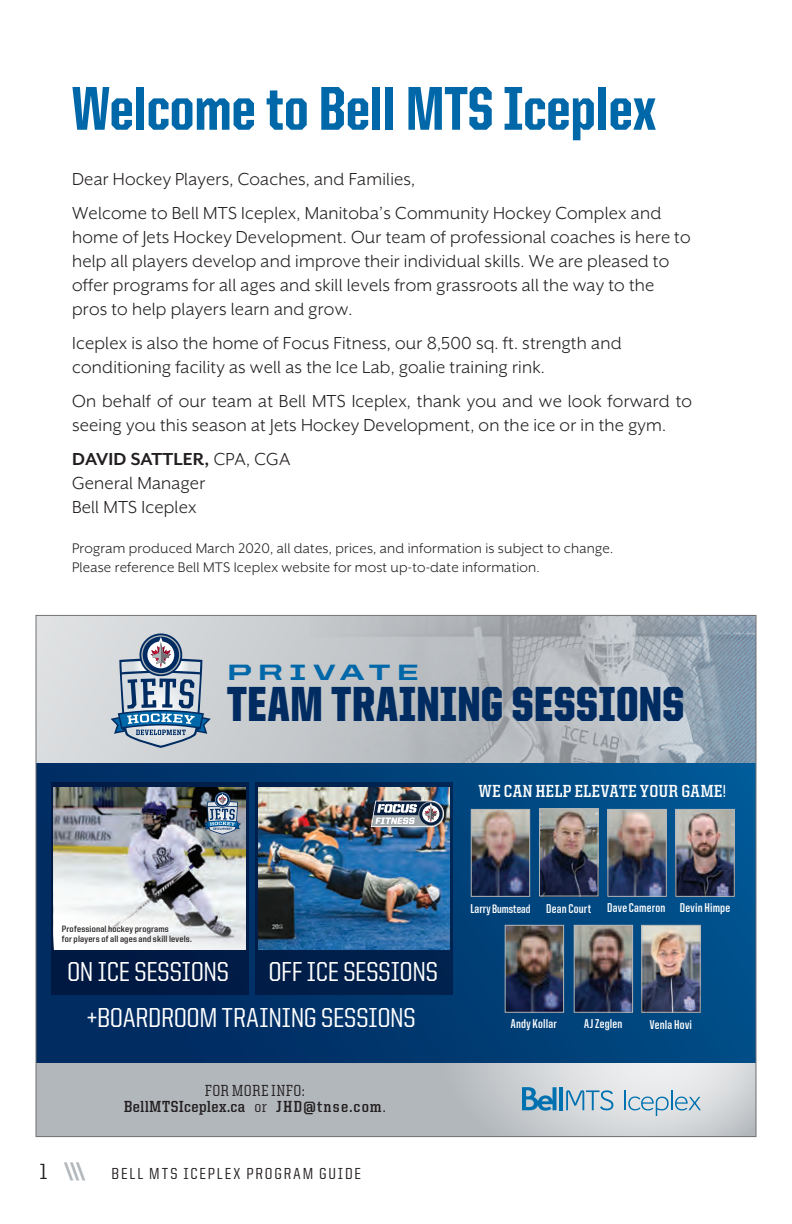
<style>
.page{position:relative;width:792px;height:1224px;background:#fff}
.page>*{position:absolute;margin:0;border:0;box-sizing:border-box;transform-origin:0 0}
.t1{font:800 62px "United Sans Cond";color:#0068a9}
.t2{font:900 49.4px "United Sans Cond";letter-spacing:.01em;color:#002c62}
.t3{font:500 27.6px "United Sans Semi Cond";letter-spacing:-.01em;color:#fff}
.t4{font:800 22.2px "United Sans Ext";letter-spacing:.265em;color:#0068a9}
.t5{font:20px/24px "Mr Eaves XL San OT";letter-spacing:.01em;color:#231f20}
.t6{font:700 17.6px "United Serif Semi Cond";letter-spacing:.035em;color:#fff}
.t7{font:16px/19.2px "Mr Eaves XL San OT";letter-spacing:.015em;color:#231f20}
.t8{font:700 16px/16px "United Serif Semi Cond";letter-spacing:.04em;color:#231f20;text-align:center}
.t9{font:500 16px "United Sans Semi Cond";letter-spacing:.12em;color:#231f20}
.t10{font:700 12.8px "United Sans Cond";letter-spacing:.015em;color:#fff}
.t11{font:700 9.2px/9.6px "United Sans Semi Cond";letter-spacing:.015em;color:#231f20}
.s1{font-weight:700}
.s2{font-weight:500}
.s3{font-size:12.2px}
.s4{font-size:22px}
.s5{font-weight:800;font-style:italic;font-size:22px;color:#b2b7bb}
</style>
<div class="page">
<img style="left:476px;top:617px;width:99px;height:146px">
<img style="left:575px;top:617px;width:179px;height:146px">
<div style="left:36px;top:1064px;width:720px;height:73px;background:#b2b7bb"></div>
<svg style="left:439px;top:1063px;width:315px;height:72px"></svg>
<div style="left:36px;top:615px;width:440px;height:172px;background:linear-gradient(to right,#dfe2e3,#b3b7bb)"></div>
<div style="left:140px;top:633px;width:42px;height:43px;border:4px solid #002c62;border-radius:50%"></div>
<svg style="left:141px;top:635px;width:39px;height:39px"></svg>
<svg style="left:111px;top:637px;width:100px;height:111px;background:#95a8bc"></svg>
<div style="left:36px;top:763px;width:720px;height:300px;background:linear-gradient(to right,#00265b,#02528c)"></div>
<div style="left:255px;top:782px;width:198px;height:212px;background:#00204c"></div>
<img style="left:258px;top:787px;width:191px;height:162px">
<svg style="left:371px;top:801px;width:73px;height:26px"></svg>
<div style="left:51px;top:782px;width:197px;height:212px;background:#001a45"></div>
<img style="left:54px;top:787px;width:191px;height:45px">
<svg style="left:54px;top:832px;width:191px;height:117px;background:#c9cacb"></svg>
<div style="left:214px;top:792px;width:16px;height:16px;border:1px solid #002c62;border-radius:50%"></div>
<svg style="left:216px;top:793px;width:13px;height:14px"></svg>
<svg style="left:204px;top:795px;width:37px;height:40px"></svg>
<img style="left:507px;top:927px;width:55px;height:83px">
<div style="left:505px;top:925px;width:59px;height:87px;border:1px solid #b2b7bb"></div>
<img style="left:576px;top:927px;width:55px;height:83px">
<div style="left:574px;top:925px;width:59px;height:87px;border:1px solid #b2b7bb"></div>
<img style="left:644px;top:927px;width:54px;height:83px">
<div style="left:642px;top:925px;width:58px;height:87px;border:1px solid #b2b7bb"></div>
<img style="left:473px;top:811px;width:55px;height:84px">
<div style="left:471px;top:809px;width:59px;height:88px;border:1px solid #b2b7bb"></div>
<img style="left:610px;top:811px;width:55px;height:84px">
<div style="left:608px;top:809px;width:59px;height:88px;border:1px solid #b2b7bb"></div>
<img style="left:678px;top:811px;width:54px;height:84px">
<div style="left:676px;top:809px;width:58px;height:88px;border:1px solid #b2b7bb"></div>
<img style="left:541px;top:811px;width:55px;height:83px">
<div style="left:539px;top:809px;width:59px;height:87px;border:1px solid #b2b7bb"></div>
<svg style="left:522px;top:1087px;width:35px;height:24px"></svg>
<hr style="left:559px;top:1087px;width:4px;height:23px;background:#0071b0">
<svg style="left:566px;top:1090px;width:47px;height:20px"></svg>
<svg style="left:624px;top:1090px;width:45px;height:26px"></svg>
<hr style="left:671px;top:1090px;width:2px;height:20px;background:#0071b0">
<svg style="left:675px;top:1097px;width:26px;height:13px"></svg>
<h1 class="t1" style="left:72px;top:76px;width:586px">Welcome to Bell MTS Iceplex</h1>
<p class="t5" style="left:72px;top:162px;width:591px;line-height:34px">Dear Hockey Players, Coaches, and Families,<br>Welcome to Bell MTS Iceplex, Manitoba’s Community Hockey Complex and</p>
<p class="t5" style="left:72px;top:225px;width:620px">home of Jets Hockey Development. Our team of professional coaches is here to help all players develop and improve their individual skills. We are pleased to offer programs for all ages and skill levels from grassroots all the way to the pros to help players learn and grow.</p>
<p class="t5" style="left:72px;top:331px;width:551px">Iceplex is also the home of Focus Fitness, our 8,500 sq. ft. strength and conditioning facility as well as the Ice Lab, goalie training rink.</p>
<p class="t5" style="left:72px;top:389px;width:622px">On behalf of our team at Bell MTS Iceplex, thank you and we look forward to seeing you this season at Jets Hockey Development, on the ice or in the gym.</p>
<p class="t5" style="left:72px;top:447px;width:220px"><span class="s1">DAVID SATTLER,</span> CPA, CGA<br>General Manager<br>Bell MTS Iceplex</p>
<p class="t7" style="left:72px;top:538px;width:543px">Program produced March 2020, all dates, prices, and information is subject to change.<br>Please reference Bell MTS Iceplex website for most up-to-date information.</p>
<p class="t4" style="left:227px;top:660px;width:193px">PRIVATE</p>
<h2 class="t2" style="left:227px;top:678px;width:459px">TEAM TRAINING SESSIONS</h2>
<p class="t6" style="left:478px;top:782px;width:249px">WE CAN HELP ELEVATE YOUR GAME<span class="s2">!</span></p>
<p class="t11" style="left:62px;top:924px;width:131px">Professional hockey programs<br>for players of all ages and skill levels.</p>
<h3 class="t3" style="left:67px;top:958px;width:163px">ON ICE SESSIONS</h3>
<h3 class="t3" style="left:269px;top:958px;width:171px">OFF ICE SESSIONS</h3>
<p class="t10" style="left:470px;top:901px;width:261px">Larry <span class="s3">Bumstead</span> Dean Court Dave Cameron Devin Himpe</p>
<h3 class="t3" style="left:88px;top:1003px;width:330px">+BOARDROOM TRAINING SESSIONS</h3>
<p class="t10" style="left:511px;top:1017px;width:48px">Andy Kollar</p>
<p class="t10" style="left:584px;top:1017px;width:40px">AJ Zeglen</p>
<p class="t10" style="left:650px;top:1018px;width:44px">Venla Hovi</p>
<p class="t8" style="left:124px;top:1082px;width:263px"><span class="s2">FOR MORE INFO:<br></span>BellMTSIceplex.ca <span class="s2">or</span> JHD@tnse.com<span class="s2">.</span></p>
<p class="t9" style="left:39px;top:1165px;width:323px"><span class="s4">1</span> <span class="s5">|||</span> BELL MTS ICEPLEX PROGRAM GUIDE</p>
</div>
